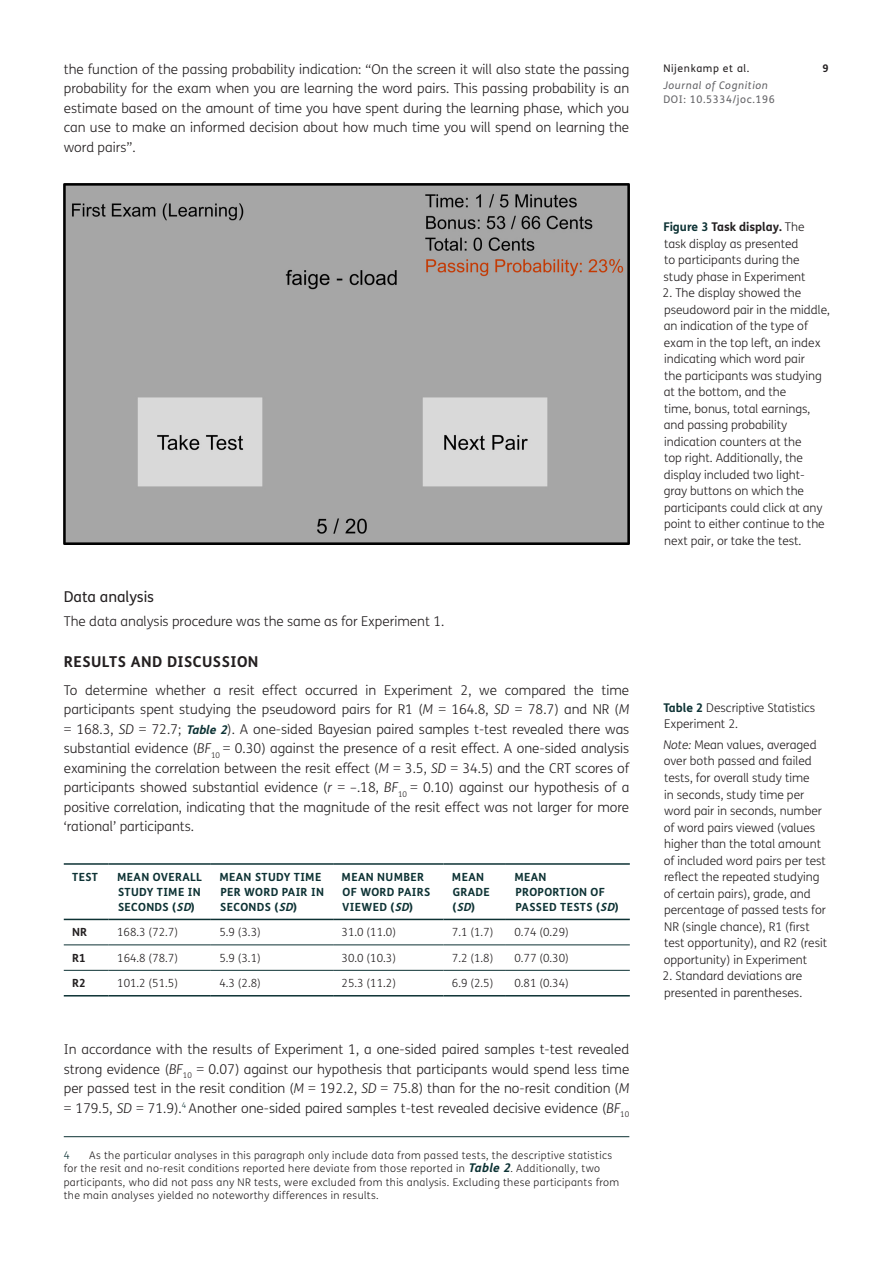
<style>
.page{position:relative;width:893px;height:1263px;background:#fff}
.page>*{position:absolute;margin:0;border:0;box-sizing:border-box;transform-origin:0 0}
.t1{font:700 15px "FS Me";letter-spacing:.03em;color:#231f20}
.t2{font:15px "FS Me";color:#231f20}
.Body_Copy{font:300 13.5px/19.5px "FS Me";color:#231f20;text-align:justify}
.Figure_copy{font:300 12px/16.5px "FS Me";color:#231f20}
.Table_Headings{font:700 11.25px/15px "FS Me";letter-spacing:.03em;color:#0d3234}
.Table_Copy{font:300 11.25px "FS Me";color:#231f20}
.Table_Copy-2{font:700 11.25px "FS Me";color:#231f20}
.t3{font:300 10.5px/13.5px "FS Me";letter-spacing:.03em;color:#231f20}
.t4{font:10.5px "FS Me";letter-spacing:.06em;color:#636366}
.t5{font:italic 10.5px "FS Me";letter-spacing:.06em;color:#636366}
.t6{font:10.5px "FS Me";letter-spacing:.06em;color:#231f20}
.t7{font:700 10.5px "FS Me";color:#231f20}
.t8{font:300 10.5px "FS Me";color:#0d3234}
.s1{font-style:italic}
.s2{font-weight:700;font-style:italic;font-size:12px;color:#0d3234}
.s3{font-weight:700;color:#0d3234}
.s4{font-weight:700}
</style>
<div class="page">
<hr style="left:64px;top:1136px;width:565px;height:1px;background:#0d3234">
<img style="left:64px;top:184px;width:565px;height:361px">
<hr style="left:64px;top:944px;width:45px;height:1px;background:#0d3234">
<hr style="left:109px;top:944px;width:102px;height:1px;background:#0d3234">
<hr style="left:211px;top:944px;width:122px;height:1px;background:#0d3234">
<hr style="left:333px;top:944px;width:110px;height:1px;background:#0d3234">
<hr style="left:443px;top:944px;width:63px;height:1px;background:#0d3234">
<hr style="left:506px;top:944px;width:124px;height:1px;background:#0d3234">
<hr style="left:64px;top:970px;width:45px;height:1px;background:#0d3234">
<hr style="left:109px;top:970px;width:102px;height:1px;background:#0d3234">
<hr style="left:211px;top:970px;width:122px;height:1px;background:#0d3234">
<hr style="left:333px;top:970px;width:110px;height:1px;background:#0d3234">
<hr style="left:443px;top:970px;width:63px;height:1px;background:#0d3234">
<hr style="left:506px;top:970px;width:124px;height:1px;background:#0d3234">
<hr style="left:64px;top:863px;width:45px;height:2px;background:#0d3234">
<hr style="left:109px;top:863px;width:102px;height:2px;background:#0d3234">
<hr style="left:211px;top:863px;width:122px;height:2px;background:#0d3234">
<hr style="left:333px;top:863px;width:110px;height:2px;background:#0d3234">
<hr style="left:443px;top:863px;width:63px;height:2px;background:#0d3234">
<hr style="left:506px;top:863px;width:124px;height:2px;background:#0d3234">
<hr style="left:64px;top:919px;width:45px;height:1px;background:#0d3234">
<hr style="left:109px;top:919px;width:102px;height:1px;background:#0d3234">
<hr style="left:211px;top:919px;width:122px;height:1px;background:#0d3234">
<hr style="left:333px;top:919px;width:110px;height:1px;background:#0d3234">
<hr style="left:443px;top:919px;width:63px;height:1px;background:#0d3234">
<hr style="left:506px;top:919px;width:124px;height:1px;background:#0d3234">
<hr style="left:64px;top:995px;width:45px;height:1px;background:#0d3234">
<hr style="left:109px;top:995px;width:102px;height:1px;background:#0d3234">
<hr style="left:211px;top:995px;width:122px;height:1px;background:#0d3234">
<hr style="left:333px;top:995px;width:110px;height:1px;background:#0d3234">
<hr style="left:443px;top:995px;width:63px;height:1px;background:#0d3234">
<hr style="left:506px;top:995px;width:124px;height:1px;background:#0d3234">
<p class="Body_Copy" style="left:64px;top:60px;width:567px">the function of the passing probability indication: “On the screen it will also state the passing probability for the exam when you are learning the word pairs. This passing probability is an estimate based on the amount of time you have spent during the learning phase, which you can use to make an informed decision about how much time you will spend on learning the word pairs”.</p>
<p class="t2" style="left:64px;top:588px;width:92px">Data analysis</p>
<p class="Body_Copy" style="left:64px;top:612px;width:382px">The data analysis procedure was the same as for Experiment 1.</p>
<h2 class="t1" style="left:64px;top:652px;width:196px">RESULTS AND DISCUSSION</h2>
<p class="Body_Copy" style="left:64px;top:681px;width:567px">To determine whether a resit effect occurred in Experiment 2, we compared the time participants spent studying the pseudoword pairs for R1 (<span class="s1">M</span> = 164.8, <span class="s1">SD</span> = 78.7) and NR (<span class="s1">M </span>= 168.3, <span class="s1">SD</span> = 72.7; <span class="s2">Table 2</span>). A one-sided Bayesian paired samples t-test revealed there was</p>
<p class="Body_Copy" style="left:64px;top:739px;width:567px">substantial evidence (<span class="s1">BF</span><sub>10</sub> = 0.30) against the presence of a resit effect. A one-sided analysis examining the correlation between the resit effect (<span class="s1">M</span> = 3.5, <span class="s1">SD</span> = 34.5) and the CRT scores of participants showed substantial evidence (<span class="s1">r</span> = –.18, <span class="s1">BF</span><sub>10</sub> = 0.10) against our hypothesis of a positive correlation, indicating that the magnitude of the resit effect was not larger for more ‘rational’ participants.</p>
<p class="Table_Headings" style="left:72px;top:869px;width:27px">TEST</p>
<p class="Table_Headings" style="left:117px;top:869px;width:86px;text-align:justify">MEAN OVERALL STUDY TIME IN SECONDS (<span class="s1">SD</span>)</p>
<p class="Table_Headings" style="left:219px;top:869px;width:106px">MEAN STUDY TIME<br>PER WORD PAIR IN<br>SECONDS (<span class="s1">SD</span>)</p>
<p class="Table_Headings" style="left:342px;top:869px;width:90px">MEAN NUMBER<br>OF WORD PAIRS<br>VIEWED (<span class="s1">SD</span>)</p>
<p class="Table_Headings" style="left:452px;top:869px;width:39px">MEAN<br>GRADE ( <span class="s1">SD</span>)</p>
<p class="Table_Headings" style="left:514px;top:869px;width:106px">MEAN<br>PROPORTION OF<br>PASSED TESTS (<span class="s1">SD</span>)</p>
<p class="Table_Copy-2" style="left:72px;top:925px;width:16px">NR</p>
<p class="Table_Copy" style="left:117px;top:926px;width:62px">168.3 (72.7)</p>
<p class="Table_Copy" style="left:219px;top:926px;width:43px">5.9 (3.3)</p>
<p class="Table_Copy" style="left:342px;top:926px;width:56px">31.0 (11.0)</p>
<p class="Table_Copy" style="left:452px;top:926px;width:43px">7.1 (1.7)</p>
<p class="Table_Copy" style="left:514px;top:926px;width:56px">0.74 (0.29)</p>
<p class="Table_Copy-2" style="left:72px;top:951px;width:15px">R1</p>
<p class="Table_Copy" style="left:117px;top:951px;width:62px">164.8 (78.7)</p>
<p class="Table_Copy" style="left:219px;top:951px;width:43px">5.9 (3.1)</p>
<p class="Table_Copy" style="left:342px;top:951px;width:56px">30.0 (10.3)</p>
<p class="Table_Copy" style="left:452px;top:951px;width:43px">7.2 (1.8)</p>
<p class="Table_Copy" style="left:514px;top:951px;width:56px">0.77 (0.30)</p>
<p class="Table_Copy-2" style="left:72px;top:976px;width:15px">R2</p>
<p class="Table_Copy" style="left:117px;top:977px;width:62px">101.2 (51.5)</p>
<p class="Table_Copy" style="left:219px;top:977px;width:43px">4.3 (2.8)</p>
<p class="Table_Copy" style="left:342px;top:977px;width:56px">25.3 (11.2)</p>
<p class="Table_Copy" style="left:452px;top:977px;width:43px">6.9 (2.5)</p>
<p class="Table_Copy" style="left:514px;top:977px;width:56px">0.81 (0.34)</p>
<p class="Body_Copy" style="left:64px;top:1040px;width:567px">In accordance with the results of Experiment 1, a one-sided paired samples t-test revealed strong evidence (<span class="s1">BF</span><sub>10</sub> = 0.07) against our hypothesis that participants would spend less time per passed test in the resit condition (<span class="s1">M</span> = 192.2, <span class="s1">SD</span> = 75.8) than for the no-resit condition (<span class="s1">M </span>= 179.5, <span class="s1">SD</span> = 71.9).<sup>4</sup> Another one-sided paired samples t-test revealed decisive evidence (<span class="s1">BF</span><sub>10</sub></p>
<p class="t8" style="left:64px;top:1149px;width:8px">4</p>
<p class="t3" style="left:64px;top:1148px;width:557px;text-indent:26px">As the particular analyses in this paragraph only include data from passed tests, the descriptive statistics for the resit and no-resit conditions reported here deviate from those reported in <span class="s2">Table 2</span>. Additionally, two participants, who did not pass any NR tests, were excluded from this analysis. Excluding these participants from the main analyses yielded no noteworthy differences in results.</p>
<p class="t6" style="left:663px;top:62px;width:88px">Nijenkamp et al.</p>
<p class="t7" style="left:822px;top:61px;width:8px">9</p>
<p class="t5" style="left:663px;top:80px;width:106px">Journal of Cognition</p>
<p class="t4" style="left:663px;top:93px;width:113px">DOI: 10.5334/joc.196</p>
<p class="Figure_copy" style="left:663px;top:219px;width:144px"><span class="s3">Figure 3</span> <span class="s4">Task display.</span> The task display as presented to participants during the study phase in Experiment</p>
<p class="Figure_copy" style="left:663px;top:285px;width:169px">2. The display showed the pseudoword pair in the middle, an indication of the type of exam in the top left, an index indicating which word pair<br>the participants was studying at the bottom, and the<br>time, bonus, total earnings, and passing probability indication counters at the<br>top right. Additionally, the display included two light-<br>gray buttons on which the participants could click at any point to either continue to the next pair, or take the test.</p>
<p class="Figure_copy" style="left:663px;top:700px;width:153px"><span class="s3">Table 2</span> Descriptive Statistics<br>Experiment 2.</p>
<p class="Figure_copy" style="left:663px;top:737px;width:165px"><span class="s1">Note:</span> Mean values, averaged over both passed and failed tests, for overall study time<br>in seconds, study time per word pair in seconds, number of word pairs viewed (values higher than the total amount of included word pairs per test reflect the repeated studying of certain pairs), grade, and percentage of passed tests for<br>NR (single chance), R1 (first test opportunity), and R2 (resit opportunity) in Experiment</p>
<p class="Figure_copy" style="left:663px;top:968px;width:141px">2. Standard deviations are presented in parentheses.</p>
</div>
